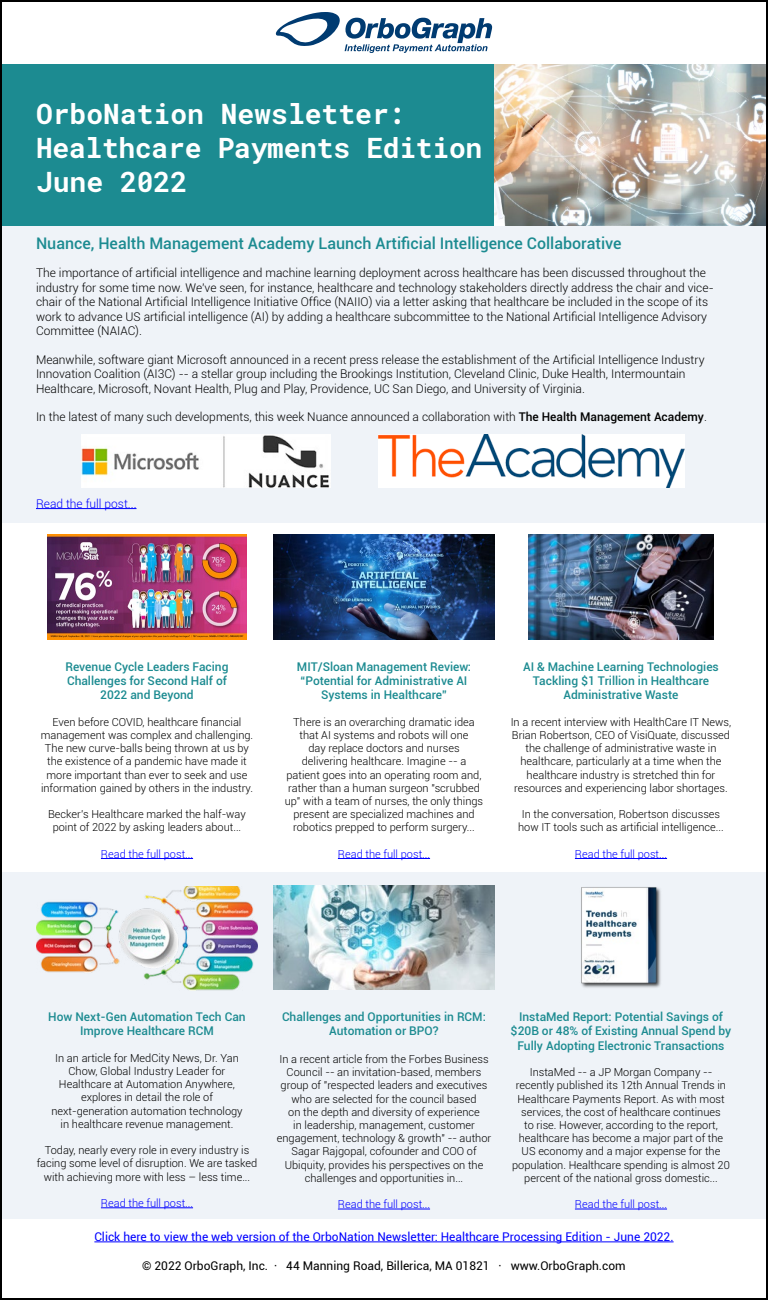
<style>
.page{position:relative;width:768px;height:1300px;background:#fff}
.page>*{position:absolute;margin:0;border:0;box-sizing:border-box;transform-origin:0 0}
.t1{font:700 28px/33.6px "Roboto Mono";color:#fff}
.t2{font:500 16px "Roboto";color:#1c8b91}
.t3{font:300 12px/14.4px "Roboto";color:#000}
.t4{font:500 12px/14.4px "Roboto";color:#1c8b91;text-align:center}
.t5{font:12px "Roboto";color:#00f}
.t6{font:12px "Roboto";color:#000}
.t7{font:300 12px "Roboto";color:#00f}
.t8{font:300 11px/13.2px "Roboto";color:#000;text-align:center}
.t9{font:300 11px "Roboto";color:#00f}
.s1{font-weight:500}
</style>
<div class="page">
<div style="left:0;top:872px;width:768px;height:347px;background:#eff3f8"></div>
<div style="left:0;top:64px;width:768px;height:459px;background:#eff3f8"></div>
<svg style="left:276px;top:12px;width:216px;height:41px"></svg>
<div style="left:0;top:64px;width:494px;height:162px;background:#1c8b91"></div>
<hr style="left:101px;top:858px;width:92px;height:1px;background:#00f">
<img style="left:273px;top:534px;width:222px;height:105px">
<hr style="left:94px;top:1242px;width:580px;height:1px;background:#00f">
<img style="left:494px;top:64px;width:271px;height:162px">
<hr style="left:575px;top:858px;width:92px;height:1px;background:#00f">
<hr style="left:338px;top:858px;width:92px;height:1px;background:#00f">
<hr style="left:101px;top:1208px;width:92px;height:1px;background:#00f">
<img style="left:273px;top:885px;width:222px;height:105px">
<hr style="left:575px;top:1209px;width:92px;height:1px;background:#00f">
<hr style="left:338px;top:1209px;width:92px;height:1px;background:#00f">
<img style="left:47px;top:534px;width:200px;height:105px">
<img style="left:528px;top:534px;width:186px;height:105px">
<img style="left:37px;top:886px;width:220px;height:105px">
<img style="left:581px;top:887px;width:80px;height:101px">
<hr style="left:36px;top:508px;width:101px;height:1px;background:#00f">
<img style="left:378px;top:435px;width:307px;height:53px">
<img style="left:81px;top:435px;width:250px;height:53px">
<h1 class="t1" style="left:36px;top:96px;width:448px">OrboNation Newsletter:<br>Healthcare Payments Edition<br>June 2022</h1>
<h2 class="t2" style="left:36px;top:232px;width:587px">Nuance, Health Management Academy Launch Artificial Intelligence Collaborative</h2>
<p class="t3" style="left:36px;top:265px;width:679px">The importance of artificial intelligence and machine learning deployment across healthcare has been discussed throughout the industry for some time now. We've seen, for instance, healthcare and technology stakeholders directly address the chair and vice&shy;chair of the National Artificial Intelligence Initiative Office (NAIIO) via a letter asking that healthcare be included in the scope of its work to advance US artificial intelligence (AI) by adding a healthcare subcommittee to the National Artificial Intelligence Advisory Committee (NAIAC).</p>
<p class="t3" style="left:36px;top:352px;width:670px">Meanwhile, software giant Microsoft announced in a recent press release the establishment of the Artificial Intelligence Industry<br>Innovation Coalition (AI3C) -- a stellar group including the Brookings Institution, Cleveland Clinic, Duke Health, Intermountain<br>Healthcare, Microsoft, Novant Health, Plug and Play, Providence, UC San Diego, and University of Virginia.</p>
<p class="t3" style="left:36px;top:409px;width:672px">In the latest of many such developments, this week Nuance announced a collaboration with <span class="s1">The Health Management Academy</span>.</p>
<p class="t7" style="left:36px;top:495px;width:102px">Read the full post...</p>
<p class="t4" style="left:65px;top:659px;width:165px">Revenue Cycle Leaders Facing<br>Challenges for Second Half of<br>2022 and Beyond</p>
<p class="t8" style="left:41px;top:715px;width:214px">Even before COVID, healthcare financial management was complex and challenging.<br>The new curve-balls being thrown at us by the existence of a pandemic have made it more important than ever to seek and use information gained by others in the industry.</p>
<p class="t8" style="left:48px;top:807px;width:199px">Becker's Healthcare marked the half-way point of 2022 by asking leaders about...</p>
<p class="t9" style="left:101px;top:846px;width:94px">Read the full post...</p>
<p class="t4" style="left:297px;top:659px;width:176px">MIT/Sloan Management Review: “Potential for Administrative AI<br>Systems in Healthcare”</p>
<p class="t8" style="left:285px;top:715px;width:200px">There is an overarching dramatic idea that AI systems and robots will one<br>day replace doctors and nurses delivering healthcare. Imagine -- a patient goes into an operating room and, rather than a human surgeon "scrubbed up" with a team of nurses, the only things present are specialized machines and robotics prepped to perform surgery...</p>
<p class="t9" style="left:338px;top:846px;width:94px">Read the full post...</p>
<p class="t4" style="left:523px;top:659px;width:197px">AI &amp; Machine Learning Technologies<br>Tackling $1 Trillion in Healthcare<br>Administrative Waste</p>
<p class="t8" style="left:511px;top:715px;width:222px">In a recent interview with HealthCare IT News, Brian Robertson, CEO of VisiQuate, discussed the challenge of administrative waste in healthcare, particularly at a time when the healthcare industry is stretched thin for resources and experiencing labor shortages.</p>
<p class="t8" style="left:518px;top:807px;width:207px">In the conversation, Robertson discusses how IT tools such as artificial intelligence...</p>
<p class="t9" style="left:575px;top:846px;width:94px">Read the full post...</p>
<p class="t4" style="left:48px;top:1009px;width:199px">How Next-Gen Automation Tech Can<br>Improve Healthcare RCM</p>
<p class="t8" style="left:51px;top:1051px;width:193px">In an article for MedCity News, Dr. Yan Chow, Global Industry Leader for Healthcare at Automation Anywhere, explores in detail the role of next-generation automation technology in healthcare revenue management.</p>
<p class="t8" style="left:37px;top:1143px;width:222px">Today, nearly every role in every industry is facing some level of disruption. We are tasked with achieving more with less – less time...</p>
<p class="t9" style="left:101px;top:1195px;width:94px">Read the full post...</p>
<p class="t4" style="left:282px;top:1009px;width:205px">Challenges and Opportunities in RCM:<br>Automation or BPO?</p>
<p class="t8" style="left:277px;top:1052px;width:216px">In a recent article from the Forbes Business Council -- an invitation-based, members group of "respected leaders and executives who are selected for the council based<br>on the depth and diversity of experience<br>in leadership, management, customer engagement, technology &amp; growth" -- author Sagar Rajgopal, cofounder and COO of Ubiquity, provides his perspectives on the challenges and opportunities in...</p>
<p class="t9" style="left:338px;top:1197px;width:94px">Read the full post...</p>
<p class="t4" style="left:511px;top:1009px;width:222px">InstaMed Report: Potential Savings of $20B or 48% of Existing Annual Spend by<br>Fully Adopting Electronic Transactions</p>
<p class="t8" style="left:512px;top:1065px;width:219px">InstaMed -- a JP Morgan Company -- recently published its 12th Annual Trends in Healthcare Payments Report. As with most services, the cost of healthcare continues<br>to rise. However, according to the report, healthcare has become a major part of the US economy and a major expense for the population. Healthcare spending is almost 20 percent of the national gross domestic...</p>
<p class="t9" style="left:575px;top:1197px;width:94px">Read the full post...</p>
<p class="t5" style="left:94px;top:1228px;width:581px">Click here to view the web version of the OrboNation Newsletter: Healthcare Processing Edition - June 2022.</p>
<p class="t6" style="left:142px;top:1257px;width:485px">© 2022 OrboGraph, Inc. · 44 Manning Road, Billerica, MA 01821 · www.OrboGraph.com</p>
</div>
